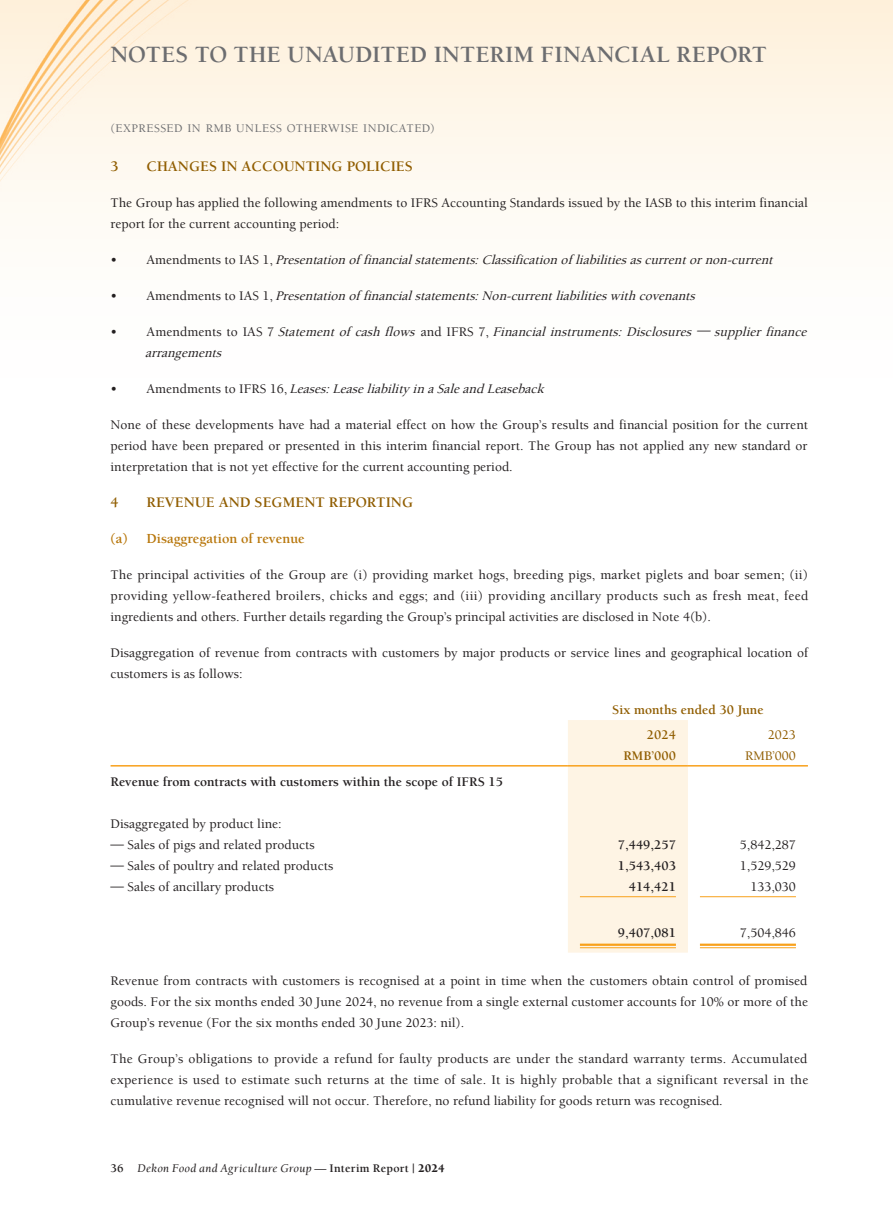
<style>
.page{position:relative;width:893px;height:1212px;background:#fff}
.page>*{position:absolute;margin:0;border:0;box-sizing:border-box;transform-origin:0 0}
.t1{font:700 24px "Berkeley Std";letter-spacing:.005em;color:#6c6d70}
._03_H1{font:700 15px "Berkeley Std";color:#905d00}
._04___H2{font:700 14.25px "Berkeley Std";color:#b8770c}
._01_Body_Text{font:500 13.5px/21px "Berkeley Std";color:#231f20;text-align:justify}
._01_Body_Text-2{font:italic 500 13.5px/21px "Berkeley Std";color:#231f20}
._15_Table_Stub{font:500 13.5px "Berkeley Std";color:#231f20}
._15_Table_Stub-2{font:700 13.5px "Berkeley Std";color:#231f20}
._01_Body_Text-3{font:700 13.5px "Berkeley Std";color:#231f20}
._01_Body_Text-4{font:700 13.5px "Berkeley Std";color:#905d00}
._01_Body_Text-5{font:500 13.5px "Berkeley Std";color:#905d00}
.t2{font:italic 12px "Berkeley Std";letter-spacing:.025em;color:#231f20}
.t3{font:500 12px "Berkeley Std";letter-spacing:.045em;color:#6c6d70}
.s1{font-style:normal}
.s2{font-weight:700;font-style:normal}
.s3{font-weight:900;font-style:normal}
</style>
<div class="page">
<img style="left:0;top:0;width:893px;height:953px">
<div style="left:568px;top:720px;width:120px;height:232px;background:#fef4e4"></div>
<hr style="left:111px;top:765px;width:457px;height:1px;background:#f8a11c">
<hr style="left:568px;top:765px;width:120px;height:1px;background:#f8a11c">
<hr style="left:688px;top:765px;width:120px;height:1px;background:#f8a11c">
<hr style="left:580px;top:896px;width:96px;height:1px;background:#f8a11c">
<hr style="left:700px;top:896px;width:96px;height:1px;background:#f8a11c">
<hr style="left:580px;top:943px;width:96px;height:3px;background:#f8a11c">
<hr style="left:580px;top:947px;width:96px;height:1px;background:#f8a11c">
<hr style="left:700px;top:943px;width:96px;height:3px;background:#f8a11c">
<hr style="left:700px;top:947px;width:96px;height:1px;background:#f8a11c">
<h1 class="t1" style="left:111px;top:42px;width:658px">NOTES TO THE UNAUDITED INTERIM FINANCIAL REPORT</h1>
<p class="t3" style="left:111px;top:122px;width:326px">(EXPRESSED IN RMB UNLESS OTHERWISE INDICATED)</p>
<p class="_03_H1" style="left:111px;top:158px;width:10px">3</p>
<p class="_03_H1" style="left:147px;top:158px;width:268px">CHANGES IN ACCOUNTING POLICIES</p>
<p class="_01_Body_Text" style="left:111px;top:192px;width:699px">The Group has applied the following amendments to IFRS Accounting Standards issued by the IASB to this interim financial report for the current accounting period:</p>
<p class="_01_Body_Text-2" style="left:111px;top:249px;width:667px"><span class="s1">• A m e n d m e n t s t o I A S 1 ,</span> Presentation of financialstatements:Classification of liabilitiesascurrentornon-current</p>
<p class="_01_Body_Text-2" style="left:111px;top:285px;width:590px"><span class="s1">• A m e n d m e n t s t o I A S 1 ,</span> Presentation of financialstatements:Non-currentliabilitieswith covenants</p>
<p class="_01_Body_Text-2" style="left:145px;top:321px;width:667px;text-indent:-35px"><span class="s1">• A m e n d m e n t s t o I A S 7</span> Statement of cash flows <span class="s1">a n d I F R S 7 ,</span> Financial instruments: Disclosures — supplier finance arrangements</p>
<p class="_01_Body_Text-2" style="left:111px;top:378px;width:439px"><span class="s1">• A m e n d m e n t s t o I F R S 1 6 ,</span> Leases:Leaseliability in aSaleandLeaseback</p>
<p class="_01_Body_Text" style="left:111px;top:414px;width:699px">None of these developments have had a material effect on how the Group’s results and financial position for the current period have been prepared or presented in this interim financial report. The Group has not applied any new standard or interpretation that is not yet effective for the current accounting period.</p>
<p class="_03_H1" style="left:111px;top:494px;width:10px">4</p>
<p class="_03_H1" style="left:147px;top:494px;width:268px">REVENUE AND SEGMENT REPORTING</p>
<p class="_04___H2" style="left:111px;top:531px;width:196px">(a) Disaggregation of revenue</p>
<p class="_01_Body_Text" style="left:111px;top:564px;width:699px">The principal activities of the Group are (i) providing market hogs, breeding pigs, market piglets and boar semen; (ii) providing yellow-feathered broilers, chicks and eggs; and (iii) providing ancillary products such as fresh meat, feed ingredients and others. Further details regarding the Group’s principal activities are disclosed in Note 4(b).</p>
<p class="_01_Body_Text" style="left:111px;top:642px;width:699px">Disaggregation of revenue from contracts with customers by major products or service lines and geographical location of customers is as follows:</p>
<p class="_01_Body_Text-4" style="left:612px;top:702px;width:153px">Six months ended 30 June</p>
<p class="_01_Body_Text-4" style="left:647px;top:728px;width:30px">2024</p>
<p class="_01_Body_Text-5" style="left:768px;top:728px;width:30px">2023</p>
<p class="_01_Body_Text-4" style="left:623px;top:749px;width:54px">RMB’000</p>
<p class="_01_Body_Text-5" style="left:745px;top:749px;width:52px">RMB’000</p>
<p class="_15_Table_Stub-2" style="left:111px;top:774px;width:394px">Revenue from contracts with customers within the scope of IFRS 15</p>
<p class="_15_Table_Stub" style="left:111px;top:816px;width:173px">Disaggregated by product line:</p>
<p class="_15_Table_Stub" style="left:111px;top:837px;width:206px">— Sales of pigs and related products</p>
<p class="_01_Body_Text-3" style="left:618px;top:837px;width:59px">7,449,257</p>
<p class="_01_Body_Text" style="left:740px;top:834px;width:58px">5,842,287</p>
<p class="_15_Table_Stub" style="left:111px;top:858px;width:224px">— Sales of poultry and related products</p>
<p class="_01_Body_Text-3" style="left:618px;top:858px;width:59px">1,543,403</p>
<p class="_01_Body_Text" style="left:740px;top:855px;width:58px">1,529,529</p>
<p class="_15_Table_Stub" style="left:111px;top:879px;width:165px">— Sales of ancillary products</p>
<p class="_01_Body_Text-3" style="left:629px;top:879px;width:49px">414,421</p>
<p class="_01_Body_Text" style="left:750px;top:876px;width:47px">133,030</p>
<p class="_01_Body_Text-3" style="left:618px;top:926px;width:59px">9,407,081</p>
<p class="_01_Body_Text" style="left:740px;top:923px;width:58px">7,504,846</p>
<p class="_01_Body_Text" style="left:111px;top:971px;width:699px">Revenue from contracts with customers is recognised at a point in time when the customers obtain control of promised goods. For the six months ended 30 June 2024, no revenue from a single external customer accounts for 10% or more of the Group’s revenue (For the six months ended 30 June 2023: nil).</p>
<p class="_01_Body_Text" style="left:111px;top:1049px;width:699px">The Group’s obligations to provide a refund for faulty products are under the standard warranty terms. Accumulated experience is used to estimate such returns at the time of sale. It is highly probable that a significant reversal in the cumulative revenue recognised will not occur. Therefore, no refund liability for goods return was recognised.</p>
<p class="t2" style="left:111px;top:1162px;width:336px"><span class="s2">36</span> Dekon Food and Agriculture Group — <span class="s2">Interim Report |</span> <span class="s3">2024</span></p>
</div>
